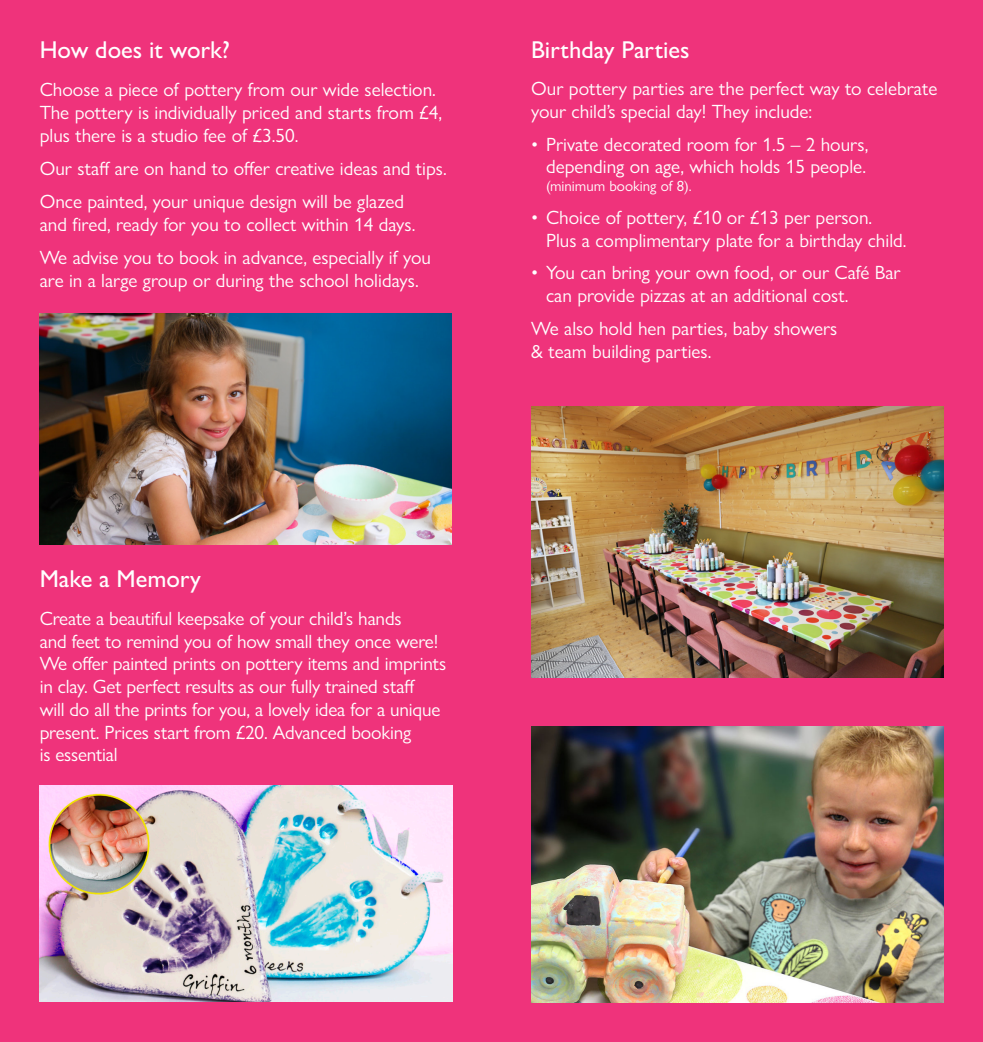
<style>
.page{position:relative;width:983px;height:1042px;background:#fff}
.page>*{position:absolute;margin:0;border:0;box-sizing:border-box;transform-origin:0 0}
.t1{font:500 24.5px "Gill Sans Nova";color:#fff}
.t2{font:19.25px/22.8px "Gill Sans Nova";color:#fff}
.t3{font:14.88px "Gill Sans Nova";color:#fff}
</style>
<div class="page">
<div style="left:0;top:0;width:982px;height:1042px;background:#ef337b"></div>
<img style="left:40px;top:313px;width:411px;height:231px">
<img style="left:531px;top:727px;width:412px;height:275px">
<img style="left:531px;top:407px;width:412px;height:270px">
<img style="left:40px;top:785px;width:412px;height:217px">
<p class="t1" style="left:40px;top:34px;width:192px">How does it work?</p>
<p class="t2" style="left:40px;top:77px;width:404px">Choose a piece of pottery from our wide selection.<br>The pottery is individually priced and starts from £4, plus there is a studio fee of £3.50.</p>
<p class="t2" style="left:40px;top:157px;width:408px">Our staff are on hand to offer creative ideas and tips.</p>
<p class="t2" style="left:40px;top:189px;width:377px">Once painted, your unique design will be glazed and fired, ready for you to collect within 14 days.</p>
<p class="t2" style="left:40px;top:246px;width:393px">We advise you to book in advance, especially if you are in a large group or during the school holidays.</p>
<p class="t1" style="left:40px;top:564px;width:163px">Make a Memory</p>
<p class="t2" style="left:40px;top:607px;width:408px">Create a beautiful keepsake of your child’s hands<br>and feet to remind you of how small they once were!<br>We offer painted prints on pottery items and imprints in clay. Get perfect results as our fully trained staff<br>will do all the prints for you, a lovely idea for a unique present. Prices start from £20. Advanced booking<br>is essential</p>
<p class="t1" style="left:531px;top:34px;width:160px">Birthday Parties</p>
<p class="t2" style="left:531px;top:77px;width:407px">Our pottery parties are the perfect way to celebrate your child’s special day! They include:</p>
<p class="t2" style="left:531px;top:132px;width:339px;text-align:right">• Private decorated room for 1.5 – 2 hours, depending on age, which holds 15 people.</p>
<p class="t3" style="left:546px;top:177px;width:147px">(minimum booking of 8).</p>
<p class="t2" style="left:546px;top:206px;width:362px;text-indent:-15px">• Choice of pottery, £10 or £13 per person.<br>Plus a complimentary plate for a birthday child.</p>
<p class="t2" style="left:546px;top:261px;width:356px;text-indent:-15px">• You can bring your own food, or our Café Bar can provide pizzas at an additional cost.</p>
<p class="t2" style="left:531px;top:317px;width:307px">We also hold hen parties, baby showers &amp; team building parties.</p>
</div>
